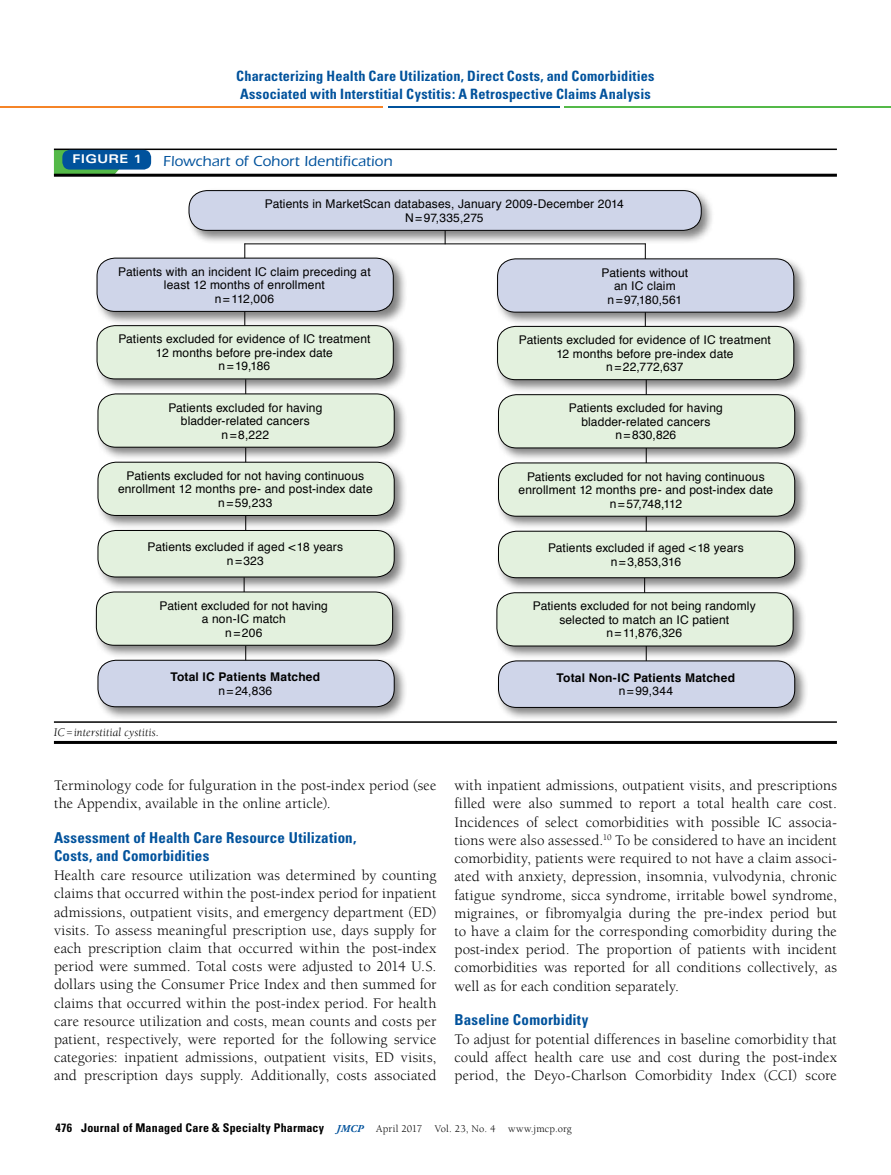
<style>
.page{position:relative;width:891px;height:1175px;background:#fff}
.page>*{position:absolute;margin:0;border:0;box-sizing:border-box;transform-origin:0 0}
.t1{font:15px/18.1px "Berkeley Pro";letter-spacing:.005em;color:#000;text-align:justify}
.t2{font:700 condensed 15px/18.1px "Univers";letter-spacing:.015em;color:#00529c}
.t3{font:500 15px "ITC Eras Std";letter-spacing:.005em;color:#00529c}
.t4{font:700 condensed 14.25px/18px "Univers";letter-spacing:.015em;color:#00529c}
.t5{font:12px/13.5px "Helvetica";letter-spacing:.01em;color:#000;text-align:center}
.t6{font:700 condensed 12px "Univers";letter-spacing:.015em;color:#000}
.t7{font:700 12px "Helvetica";letter-spacing:.015em;color:#000}
.t8{font:italic 12px "Berkeley Pro";letter-spacing:.01em;color:#000}
.t9{font:700 expanded 12px "Univers";letter-spacing:.025em;color:#fff}
.s1{font-family:"Adobe Garamond Pro";font-style:italic;font-stretch:normal;font-size:10.5px;color:#00529c}
.s2{font-family:"Berkeley Pro";font-weight:400;font-stretch:normal;font-size:10.5px}
</style>
<div class="page">
<hr style="left:0;top:107px;width:383px;height:1px;background:#f58427">
<hr style="left:388px;top:107px;width:172px;height:1px;background:#00529c">
<hr style="left:565px;top:107px;width:326px;height:1px;background:#54b948">
<div style="left:95px;top:657px;width:313px;height:64px;background:#000;opacity:.5"></div>
<div style="left:98px;top:660px;width:296px;height:46px;background:#cfd5e9;border-radius:18px"></div>
<div style="left:98px;top:660px;width:297px;height:47px;border:1px solid #000;border-radius:18px"></div>
<div style="left:495px;top:658px;width:314px;height:63px;background:#000;opacity:.5"></div>
<div style="left:498px;top:661px;width:297px;height:46px;background:#cfd5e9;border-radius:18px"></div>
<div style="left:498px;top:660px;width:297px;height:48px;border:1px solid #000;border-radius:18px"></div>
<div style="left:93px;top:589px;width:314px;height:70px;background:#000;opacity:.5"></div>
<div style="left:96px;top:592px;width:297px;height:53px;background:#e3f1de;border-radius:18px"></div>
<div style="left:96px;top:591px;width:297px;height:54px;border:1px solid #000;border-radius:18px"></div>
<div style="left:494px;top:589px;width:313px;height:71px;background:#000;opacity:.5"></div>
<div style="left:497px;top:592px;width:296px;height:54px;background:#e3f1de;border-radius:18px"></div>
<div style="left:497px;top:592px;width:297px;height:54px;border:1px solid #000;border-radius:18px"></div>
<div style="left:95px;top:527px;width:313px;height:64px;background:#000;opacity:.5"></div>
<div style="left:98px;top:530px;width:296px;height:47px;background:#e3f1de;border-radius:18px"></div>
<div style="left:98px;top:530px;width:297px;height:47px;border:1px solid #000;border-radius:18px"></div>
<div style="left:495px;top:528px;width:314px;height:64px;background:#000;opacity:.5"></div>
<div style="left:498px;top:531px;width:297px;height:47px;background:#e3f1de;border-radius:18px"></div>
<div style="left:498px;top:531px;width:297px;height:47px;border:1px solid #000;border-radius:18px"></div>
<div style="left:95px;top:459px;width:313px;height:70px;background:#000;opacity:.5"></div>
<div style="left:98px;top:462px;width:296px;height:53px;background:#e3f1de;border-radius:18px"></div>
<div style="left:98px;top:462px;width:297px;height:54px;border:1px solid #000;border-radius:18px"></div>
<div style="left:495px;top:460px;width:314px;height:70px;background:#000;opacity:.5"></div>
<div style="left:498px;top:463px;width:297px;height:53px;background:#e3f1de;border-radius:18px"></div>
<div style="left:498px;top:462px;width:297px;height:54px;border:1px solid #000;border-radius:18px"></div>
<div style="left:95px;top:391px;width:313px;height:70px;background:#000;opacity:.5"></div>
<div style="left:98px;top:394px;width:296px;height:53px;background:#e3f1de;border-radius:18px"></div>
<div style="left:98px;top:393px;width:297px;height:54px;border:1px solid #000;border-radius:18px"></div>
<div style="left:495px;top:392px;width:314px;height:70px;background:#000;opacity:.5"></div>
<div style="left:498px;top:395px;width:297px;height:53px;background:#e3f1de;border-radius:18px"></div>
<div style="left:498px;top:394px;width:297px;height:54px;border:1px solid #000;border-radius:18px"></div>
<div style="left:94px;top:323px;width:313px;height:70px;background:#000;opacity:.5"></div>
<div style="left:97px;top:326px;width:296px;height:53px;background:#e3f1de;border-radius:18px"></div>
<div style="left:97px;top:325px;width:297px;height:54px;border:1px solid #000;border-radius:18px"></div>
<div style="left:495px;top:323px;width:313px;height:70px;background:#000;opacity:.5"></div>
<div style="left:498px;top:326px;width:296px;height:54px;background:#e3f1de;border-radius:18px"></div>
<div style="left:497px;top:326px;width:297px;height:54px;border:1px solid #000;border-radius:18px"></div>
<svg style="left:54px;top:150px;width:83px;height:24px"></svg>
<hr style="left:54px;top:148px;width:783px;height:2px;background:#000">
<hr style="left:54px;top:174px;width:783px;height:3px;background:#000">
<div style="left:62px;top:150px;width:89px;height:20px;background:#00529c;border-radius:8px"></div>
<hr style="left:54px;top:721px;width:783px;height:2px;background:#000">
<hr style="left:54px;top:741px;width:783px;height:3px;background:#000">
<div style="left:186px;top:188px;width:529px;height:56px;background:#000;opacity:.5"></div>
<div style="left:189px;top:191px;width:512px;height:39px;background:#cfd5e9;border-radius:18px"></div>
<div style="left:189px;top:190px;width:513px;height:41px;border:1px solid #000;border-radius:18px"></div>
<hr style="left:244px;top:243px;width:402px;height:1px;background:#000">
<div style="left:94px;top:255px;width:313px;height:70px;background:#000;opacity:.5"></div>
<div style="left:97px;top:258px;width:296px;height:53px;background:#cfd5e9;border-radius:18px"></div>
<div style="left:97px;top:258px;width:297px;height:54px;border:1px solid #000;border-radius:18px"></div>
<svg style="left:645px;top:243px;width:1px;height:13px"></svg>
<div style="left:495px;top:256px;width:313px;height:70px;background:#000;opacity:.5"></div>
<div style="left:498px;top:259px;width:296px;height:53px;background:#cfd5e9;border-radius:18px"></div>
<div style="left:497px;top:258px;width:297px;height:54px;border:1px solid #000;border-radius:18px"></div>
<p class="t4" style="left:236px;top:67px;width:420px">Characterizing Health Care Utilization, Direct Costs, and Comorbidities<br>Associated with Interstitial Cystitis: A Retrospective Claims Analysis</p>
<p class="t9" style="left:73px;top:152px;width:71px">FIGURE 1</p>
<p class="t3" style="left:163px;top:153px;width:231px">Flowchart of Cohort Identification</p>
<p class="t5" style="left:265px;top:198px;width:361px">Patients in MarketScan databases, January 2009-December 2014<br>N=97,335,275</p>
<p class="t5" style="left:118px;top:265px;width:254px">Patients with an incident IC claim preceding at least 12 months of enrollment<br>n=112,006</p>
<p class="t5" style="left:602px;top:266px;width:88px">Patients without an IC claim n=97,180,561</p>
<p class="t5" style="left:118px;top:333px;width:254px">Patients excluded for evidence of IC treatment<br>12 months before pre-index date<br>n=19,186</p>
<p class="t5" style="left:519px;top:333px;width:254px">Patients excluded for evidence of IC treatment<br>12 months before pre-index date n=22,772,637</p>
<p class="t5" style="left:168px;top:401px;width:156px">Patients excluded for having bladder-related cancers n=8,222</p>
<p class="t5" style="left:569px;top:402px;width:156px">Patients excluded for having bladder-related cancers n=830,826</p>
<p class="t5" style="left:118px;top:469px;width:256px">Patients excluded for not having continuous enrollment 12 months pre- and post-index date n=59,233</p>
<p class="t5" style="left:519px;top:470px;width:256px">Patients excluded for not having continuous enrollment 12 months pre- and post-index date n=57,748,112</p>
<p class="t5" style="left:148px;top:541px;width:197px">Patients excluded if aged &lt;18 years n=323</p>
<p class="t5" style="left:548px;top:541px;width:197px">Patients excluded if aged &lt;18 years n=3,853,316</p>
<p class="t5" style="left:160px;top:599px;width:170px">Patient excluded for not having a non-IC match<br>n=206</p>
<p class="t5" style="left:533px;top:600px;width:224px">Patients excluded for not being randomly selected to match an IC patient n=11,876,326</p>
<p class="t8" style="left:54px;top:725px;width:107px">IC=interstitial cystitis.</p>
<p class="t7" style="left:170px;top:667px;width:151px">Total IC Patients Matched</p>
<p class="t5" style="left:218px;top:684px;width:55px">n=24,836</p>
<p class="t1" style="left:54px;top:776px;width:384px">Terminology code for fulguration in the post-index period (see the Appendix, available in the online article).</p>
<p class="t2" style="left:54px;top:828px;width:304px">Assessment of Health Care Resource Utilization,<br>Costs, and Comorbidities</p>
<p class="t1" style="left:54px;top:866px;width:384px">Health care resource utilization was determined by counting claims that occurred within the post-index period for inpatient admissions, outpatient visits, and emergency department (ED) visits. To assess meaningful prescription use, days supply for each prescription claim that occurred within the post-index period were summed. Total costs were adjusted to 2014 U.S. dollars using the Consumer Price Index and then summed for claims that occurred within the post-index period. For health care resource utilization and costs, mean counts and costs per patient, respectively, were reported for the following service categories: inpatient admissions, outpatient visits, ED visits, and prescription days supply. Additionally, costs associated</p>
<p class="t7" style="left:557px;top:668px;width:180px">Total Non-IC Patients Matched</p>
<p class="t5" style="left:619px;top:685px;width:56px">n=99,344</p>
<p class="t1" style="left:455px;top:776px;width:384px">with inpatient admissions, outpatient visits, and prescriptions filled were also summed to report a total health care cost.<br>Incidences of select comorbidities with possible IC associa&shy;tions were also assessed.<sup>10</sup> To be considered to have an incident comorbidity, patients were required to not have a claim associ&shy;ated with anxiety, depression, insomnia, vulvodynia, chronic fatigue syndrome, sicca syndrome, irritable bowel syndrome, migraines, or fibromyalgia during the pre-index period but to have a claim for the corresponding comorbidity during the post-index period. The proportion of patients with incident comorbidities was reported for all conditions collectively, as well as for each condition separately.</p>
<p class="t2" style="left:455px;top:1010px;width:135px">Baseline Comorbidity</p>
<p class="t1" style="left:455px;top:1030px;width:384px">To adjust for potential differences in baseline comorbidity that could affect health care use and cost during the post-index period, the Deyo-Charlson Comorbidity Index (CCI) score</p>
<p class="t6" style="left:56px;top:1120px;width:518px">476 Journal of Managed Care &amp; Specialty Pharmacy <span class="s1">JMCP</span> <span class="s2">April 2017 Vol. 23, No. 4 www.jmcp.org</span></p>
</div>
